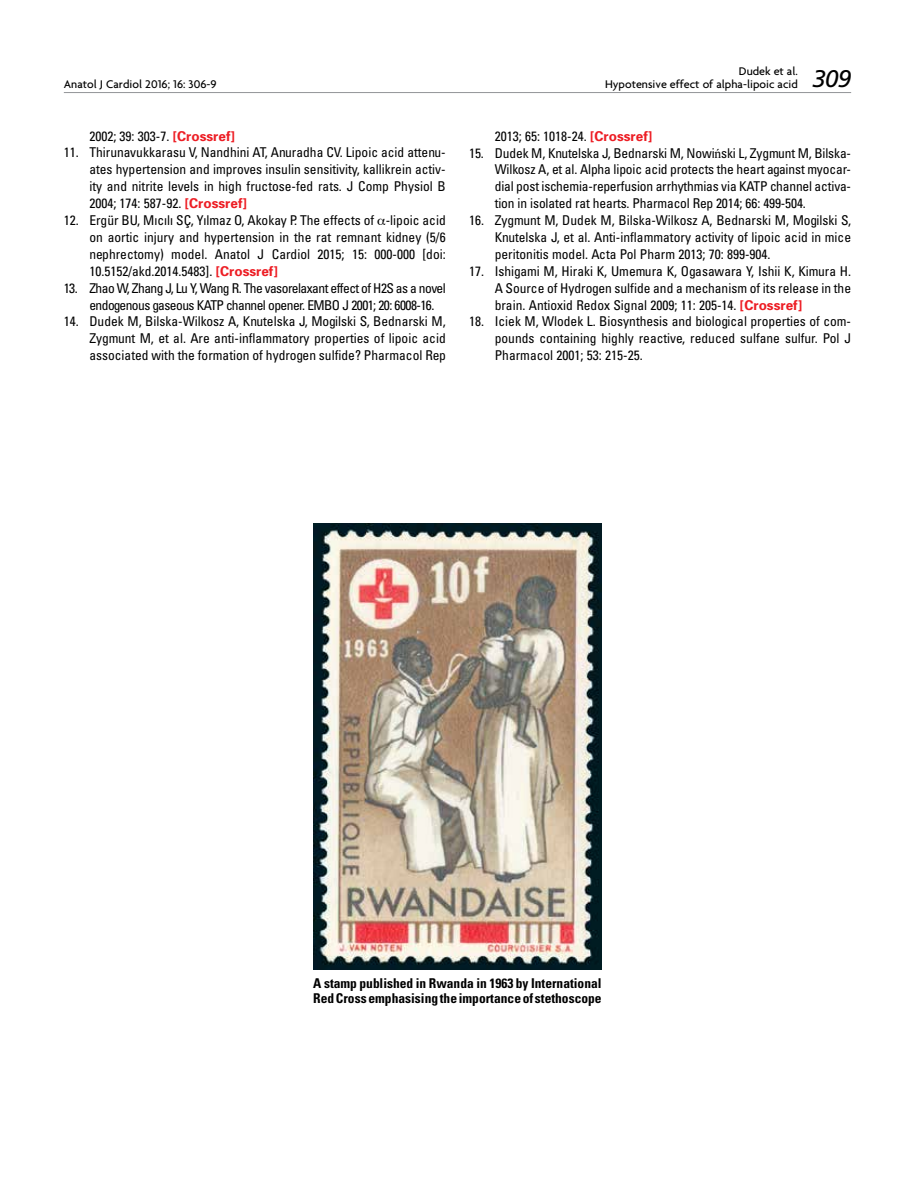
<style>
.page{position:relative;width:915px;height:1191px;background:#fff}
.page>*{position:absolute;margin:0;border:0;box-sizing:border-box;transform-origin:0 0}
.t1{font:13.5px/17px "Univers Condensed Tr";color:#000;text-align:justify}
.t2{font:13.5px/17px "Univers Condensed Tr";letter-spacing:-.04em;color:#000}
.t3{font:13.5px/15px "Univers Cond Bd Tr";color:#000}
.t4{font:500 12px "Firma";color:#000}
.s1{font-family:"Frutiger Italic Tr";font-weight:400;font-size:24px}
.s2{font-family:"Univers Bold Tr";color:#ed1d24}
.s3{font-family:"Times New Roman"}
</style>
<div class="page">
<hr style="left:64px;top:92px;width:786px;height:1px;background:#939598">
<img style="left:313px;top:524px;width:288px;height:445px">
<p class="t4" style="left:738px;top:64px;width:60px">Dudek et al.</p>
<p class="t4" style="left:64px;top:77px;width:154px">Anatol J Cardiol 2016; 16: 306-9</p>
<p class="t4" style="left:605px;top:77px;width:247px">Hypotensive effect of alpha-lipoic acid <span class="s1">309</span></p>
<p class="t1" style="left:89px;top:127px;width:147px">2002; 39: 303-7. <span class="s2">[Crossref]</span></p>
<p class="t1" style="left:89px;top:144px;width:358px;text-indent:-26px">11. Thirunavukkarasu V, Nandhini AT, Anuradha CV. Lipoic acid attenu&shy;ates hypertension and improves insulin sensitivity, kallikrein activ&shy;ity and nitrite levels in high fructose-fed rats. J Comp Physiol B 2004; 174: 587-92. <span class="s2">[Crossref]</span></p>
<p class="t1" style="left:89px;top:211px;width:358px;text-indent:-26px">12. Ergür BU, Mıcılı SÇ, Yılmaz O, Akokay P. The effects of -lipoic acid on aortic injury and hypertension in the rat remnant kidney (5/6 nephrectomy) model. Anatol J Cardiol 2015; 15: 000-000 [doi:<br>10.5152/akd.2014.5483]. <span class="s2">[Crossref]</span></p>
<p class="t2" style="left:89px;top:279px;width:358px;text-indent:-26px">13. Zhao W, Zhang J, Lu Y, Wang R. The vasorelaxant effect of H2S as a novel endogenous gaseous KATP channel opener. EMBO J 2001; 20: 6008-16.</p>
<p class="t1" style="left:89px;top:313px;width:358px;text-indent:-26px">14. Dudek M, Bilska-Wilkosz A, Knutelska J, Mogilski S, Bednarski M, Zygmunt M, et al. Are anti-inflammatory properties of lipoic acid associated with the formation of hydrogen sulfide? Pharmacol Rep</p>
<p class="t1" style="left:494px;top:127px;width:159px">2013; 65: 1018-24. <span class="s2">[Crossref]</span></p>
<p class="t1" style="left:494px;top:144px;width:358px;text-indent:-26px">15. Dudek M, Knutelska J, Bednarski M, Nowi<span class="s3">ń</span>ski L, Zygmunt M, Bilska-Wilkosz A, et al. Alpha lipoic acid protects the heart against myocar&shy;dial post ischemia-reperfusion arrhythmias via KATP channel activa&shy;tion in isolated rat hearts. Pharmacol Rep 2014; 66: 499-504.</p>
<p class="t1" style="left:494px;top:211px;width:358px;text-indent:-26px">16. Zygmunt M, Dudek M, Bilska-Wilkosz A, Bednarski M, Mogilski S, Knutelska J, et al. Anti-inflammatory activity of lipoic acid in mice peritonitis model. Acta Pol Pharm 2013; 70: 899-904.</p>
<p class="t1" style="left:494px;top:262px;width:358px;text-indent:-26px">17. Ishigami M, Hiraki K, Umemura K, Ogasawara Y, Ishii K, Kimura H.<br>A Source of Hydrogen sulfide and a mechanism of its release in the brain. Antioxid Redox Signal 2009; 11: 205-14. <span class="s2">[Crossref]</span></p>
<p class="t1" style="left:494px;top:313px;width:358px;text-indent:-26px">18. Iciek M, Wlodek L. Biosynthesis and biological properties of com&shy;pounds containing highly reactive, reduced sulfane sulfur. Pol J Pharmacol 2001; 53: 215-25.</p>
<p class="t3" style="left:313px;top:975px;width:290px">A stamp published in Rwanda in 1963 by International<br>Red Cross emphasising the importance of stethoscope</p>
</div>
